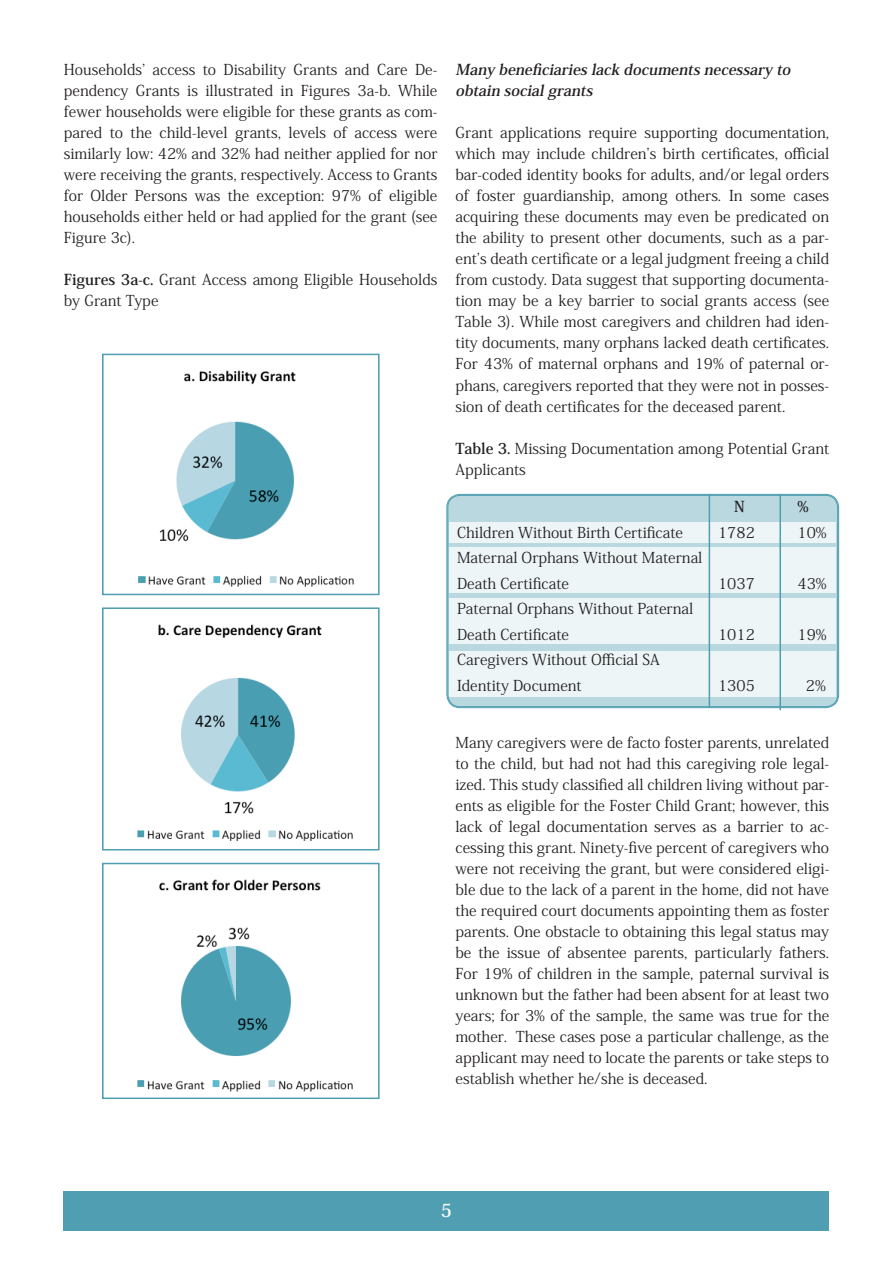
<style>
.page{position:relative;width:893px;height:1263px;background:#fff}
.page>*{position:absolute;margin:0;border:0;box-sizing:border-box;transform-origin:0 0}
.t1{font:700 18px "Koz Min Pro";color:#fff}
.t2{font:15px/21px "Koz Min Pro";color:#231f20}
.t3{font:italic 700 15px/21px "Koz Min Pro";color:#231f20}
.t4{font:700 15px "Koz Min Pro";color:#231f20}
.s1{font-weight:700}
</style>
<div class="page">
<div style="left:64px;top:1191px;width:765px;height:40px;background:#4f9eb1"></div>
<div style="left:447px;top:495px;width:391px;height:212px;background:#b9d8e0;border-radius:13px"></div>
<div style="left:448px;top:495px;width:390px;height:212px;border:1px solid #4f9eb1;border-radius:12px"></div>
<div style="left:449px;top:522px;width:386px;height:21px;background:#edf5f7"></div>
<div style="left:449px;top:547px;width:386px;height:46px;background:#edf5f7"></div>
<div style="left:449px;top:598px;width:386px;height:45px;background:#edf5f7"></div>
<div style="left:449px;top:651px;width:386px;height:46px;background:#edf5f7"></div>
<hr style="left:709px;top:494px;width:1px;height:214px;background:#4f9eb1">
<hr style="left:779px;top:494px;width:2px;height:216px;background:#4f9eb1">
<img style="left:138px;top:370px;width:216px;height:217px">
<div style="left:102px;top:354px;width:278px;height:241px;border:2px solid #4f9eb1"></div>
<img style="left:137px;top:624px;width:216px;height:217px">
<div style="left:102px;top:607px;width:278px;height:243px;border:2px solid #4f9eb1"></div>
<img style="left:137px;top:879px;width:216px;height:213px">
<div style="left:102px;top:863px;width:278px;height:236px;border:2px solid #4f9eb1"></div>
<p class="t2" style="left:64px;top:59px;width:375px;text-align:justify">Households’ access to Disability Grants and Care De&shy;pendency Grants is illustrated in Figures 3a-b. While fewer households were eligible for these grants as com&shy;pared to the child-level grants, levels of access were similarly low: 42% and 32% had neither applied for nor were receiving the grants, respectively. Access to Grants for Older Persons was the exception: 97% of eligible households either held or had applied for the grant (see Figure 3c).</p>
<p class="t2" style="left:64px;top:269px;width:375px"><span class="s1">Figures 3a-c.</span> Grant Access among Eligible Households by Grant Type</p>
<p class="t3" style="left:455px;top:59px;width:340px">Many beneficiaries lack documents necessary to obtain socialgrants</p>
<p class="t2" style="left:455px;top:122px;width:375px;text-align:justify">Grant applications require supporting documentation, which may include children’s birth certificates, official bar-coded identity books for adults, and/or legal orders of foster guardianship, among others. In some cases acquiring these documents may even be predicated on the ability to present other documents, such as a par&shy;ent’s death certificate or a legal judgment freeing a child from custody. Data suggest that supporting documenta&shy;tion may be a key barrier to social grants access (see Table 3). While most caregivers and children had iden&shy;tity documents, many orphans lacked death certificates.<br>For 43% of maternal orphans and 19% of paternal or&shy;phans, caregivers reported that they were not in posses&shy;sion of death certificates for the deceased parent.</p>
<p class="t2" style="left:455px;top:437px;width:375px"><span class="s1">Table 3.</span> Missing Documentation among Potential Grant<br>Applicants</p>
<p class="t4" style="left:734px;top:496px;width:12px">N</p>
<p class="t4" style="left:797px;top:496px;width:13px">%</p>
<p class="t2" style="left:457px;top:521px;width:228px">Children Without Birth Certificate</p>
<p class="t2" style="left:718px;top:521px;width:38px">1782</p>
<p class="t2" style="left:797px;top:521px;width:31px">10%</p>
<p class="t2" style="left:457px;top:545px;width:247px;line-height:25.5px">Maternal Orphans Without Maternal<br>Death Certificate</p>
<p class="t2" style="left:718px;top:572px;width:38px">1037</p>
<p class="t2" style="left:797px;top:572px;width:31px">43%</p>
<p class="t2" style="left:457px;top:596px;width:238px;line-height:25.5px">Paternal Orphans Without Paternal<br>Death Certificate</p>
<p class="t2" style="left:457px;top:647px;width:204px;line-height:25.5px">Caregivers Without Official SA<br>Identity Document</p>
<p class="t2" style="left:718px;top:623px;width:38px">1012</p>
<p class="t2" style="left:797px;top:623px;width:31px">19%</p>
<p class="t2" style="left:718px;top:674px;width:38px">1305</p>
<p class="t2" style="left:806px;top:674px;width:22px">2%</p>
<p class="t2" style="left:455px;top:731px;width:375px;text-align:justify">Many caregivers were de facto foster parents, unrelated to the child, but had not had this caregiving role legal&shy;ized. This study classified all children living without par&shy;ents as eligible for the Foster Child Grant; however, this lack of legal documentation serves as a barrier to ac&shy;cessing this grant. Ninety-five percent of caregivers who were not receiving the grant, but were considered eligi&shy;ble due to the lack of a parent in the home, did not have the required court documents appointing them as foster parents. One obstacle to obtaining this legal status may be the issue of absentee parents, particularly fathers.<br>For 19% of children in the sample, paternal survival is unknown but the father had been absent for at least two years; for 3% of the sample, the same was true for the mother. These cases pose a particular challenge, as the applicant may need to locate the parents or take steps to establish whether he/she is deceased.</p>
<p class="t1" style="left:441px;top:1198px;width:13px">5</p>
</div>
